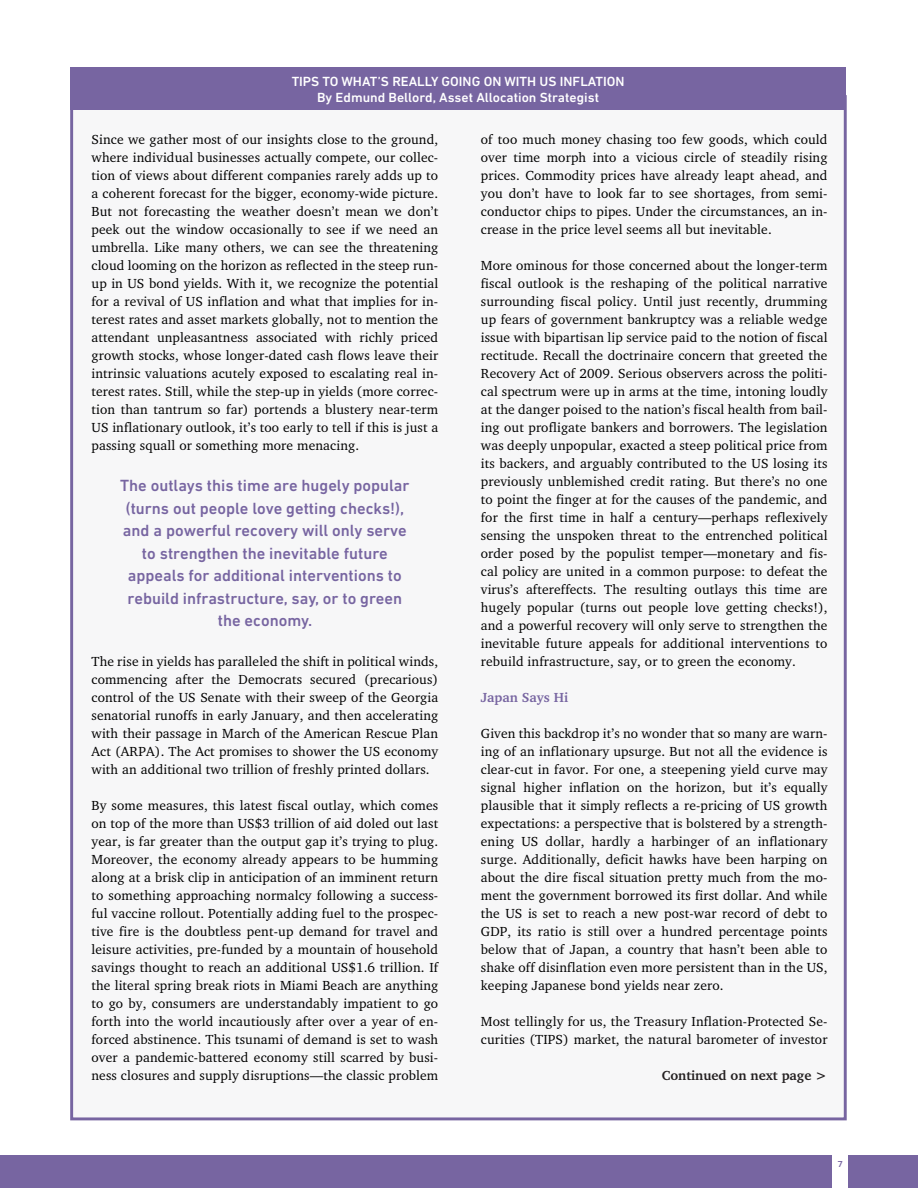
<style>
.page{position:relative;width:918px;height:1188px;background:#fff}
.page>*{position:absolute;margin:0;border:0;box-sizing:border-box;transform-origin:0 0}
.t1{font:500 16.5px/22.5px "DIN Next LT Pro";color:#7765a1;text-align:center}
.t2{font:13.5px/18px "Charter";letter-spacing:.01em;color:#000;text-align:justify}
.t3{font:500 13.5px/16.2px "DIN Next LT Pro";color:#fff;text-align:center}
.t4{font:700 13.5px "Charter";color:#231f20}
.t5{font:700 13.5px "Charter";color:#7765a1}
.t6{font:600 9px "Proxima Nova";color:#7765a1}
</style>
<div class="page">
<div style="left:0;top:1155px;width:918px;height:33px;background:#7765a1"></div>
<div style="left:833px;top:1152px;width:15px;height:36px;background:#fff"></div>
<div style="left:70px;top:95px;width:777px;height:1025px;background:#f7f7f8;border:3px solid #7765a1"></div>
<div style="left:70px;top:68px;width:776px;height:42px;background:#7765a1"></div>
<p class="t3" style="left:292px;top:73px;width:335px">TIPS TO WHAT’S REALLY GOING ON WITH US INFLATION<br>By Edmund Bellord, Asset Allocation Strategist</p>
<p class="t2" style="left:92px;top:130px;width:348px">Since we gather most of our insights close to the ground, where individual businesses actually compete, our collec&shy;tion of views about different companies rarely adds up to a coherent forecast for the bigger, economy-wide picture.<br>But not forecasting the weather doesn’t mean we don’t peek out the window occasionally to see if we need an umbrella. Like many others, we can see the threatening cloud looming on the horizon as reflected in the steep run&shy;up in US bond yields. With it, we recognize the potential for a revival of US inflation and what that implies for in&shy;terest rates and asset markets globally, not to mention the attendant unpleasantness associated with richly priced growth stocks, whose longer-dated cash flows leave their intrinsic valuations acutely exposed to escalating real in&shy;terest rates. Still, while the step-up in yields (more correc&shy;tion than tantrum so far) portends a blustery near-term US inflationary outlook, it’s too early to tell if this is just a passing squall or something more menacing.</p>
<p class="t1" style="left:120px;top:474px;width:291px">The outlays this time are hugely popular (turns out people love getting checks!), and a powerful recovery will only serve to strengthen the inevitable future appeals for additional interventions to rebuild infrastructure, say, or to green the economy.</p>
<p class="t2" style="left:92px;top:652px;width:348px">The rise in yields has paralleled the shift in political winds, commencing after the Democrats secured (precarious) control of the US Senate with their sweep of the Georgia senatorial runoffs in early January, and then accelerating with their passage in March of the American Rescue Plan Act (ARPA). The Act promises to shower the US economy with an additional two trillion of freshly printed dollars.</p>
<p class="t2" style="left:92px;top:796px;width:348px">By some measures, this latest fiscal outlay, which comes on top of the more than US$3 trillion of aid doled out last year, is far greater than the output gap it’s trying to plug.<br>Moreover, the economy already appears to be humming along at a brisk clip in anticipation of an imminent return to something approaching normalcy following a success&shy;ful vaccine rollout. Potentially adding fuel to the prospec&shy;tive fire is the doubtless pent-up demand for travel and leisure activities, pre-funded by a mountain of household savings thought to reach an additional US$1.6 trillion. If the literal spring break riots in Miami Beach are anything to go by, consumers are understandably impatient to go forth into the world incautiously after over a year of en&shy;forced abstinence. This tsunami of demand is set to wash over a pandemic-battered economy still scarred by busi&shy;ness closures and supply disruptions—the classic problem</p>
<p class="t2" style="left:481px;top:130px;width:348px">of too much money chasing too few goods, which could over time morph into a vicious circle of steadily rising prices. Commodity prices have already leapt ahead, and you don’t have to look far to see shortages, from semi&shy;conductor chips to pipes. Under the circumstances, an in&shy;crease in the price level seems all but inevitable.</p>
<p class="t2" style="left:481px;top:256px;width:348px">More ominous for those concerned about the longer-term fiscal outlook is the reshaping of the political narrative surrounding fiscal policy. Until just recently, drumming up fears of government bankruptcy was a reliable wedge issue with bipartisan lip service paid to the notion of fiscal rectitude. Recall the doctrinaire concern that greeted the Recovery Act of 2009. Serious observers across the politi&shy;cal spectrum were up in arms at the time, intoning loudly at the danger poised to the nation’s fiscal health from bail&shy;ing out profligate bankers and borrowers. The legislation was deeply unpopular, exacted a steep political price from its backers, and arguably contributed to the US losing its previously unblemished credit rating. But there’s no one to point the finger at for the causes of the pandemic, and for the first time in half a century—perhaps reflexively sensing the unspoken threat to the entrenched political order posed by the populist temper—monetary and fis&shy;cal policy are united in a common purpose: to defeat the virus’s aftereffects. The resulting outlays this time are hugely popular (turns out people love getting checks!), and a powerful recovery will only serve to strengthen the inevitable future appeals for additional interventions to rebuild infrastructure, say, or to green the economy.</p>
<p class="t5" style="left:481px;top:689px;width:89px">Japan Says Hi</p>
<p class="t2" style="left:481px;top:724px;width:348px">Given this backdrop it’s no wonder that so many are warn&shy;ing of an inflationary upsurge. But not all the evidence is clear-cut in favor. For one, a steepening yield curve may signal higher inflation on the horizon, but it’s equally plausible that it simply reflects a re-pricing of US growth expectations: a perspective that is bolstered by a strength&shy;ening US dollar, hardly a harbinger of an inflationary surge. Additionally, deficit hawks have been harping on about the dire fiscal situation pretty much from the mo&shy;ment the government borrowed its first dollar. And while the US is set to reach a new post-war record of debt to GDP, its ratio is still over a hundred percentage points below that of Japan, a country that hasn’t been able to shake off disinflation even more persistent than in the US, keeping Japanese bond yields near zero.</p>
<p class="t2" style="left:481px;top:1012px;width:348px">Most tellingly for us, the Treasury Inflation-Protected Se&shy;curities (TIPS) market, the natural barometer of investor</p>
<p class="t4" style="left:662px;top:1067px;width:166px">Continued on next page &gt;</p>
<p class="t6" style="left:838px;top:1160px;width:6px">7</p>
</div>
